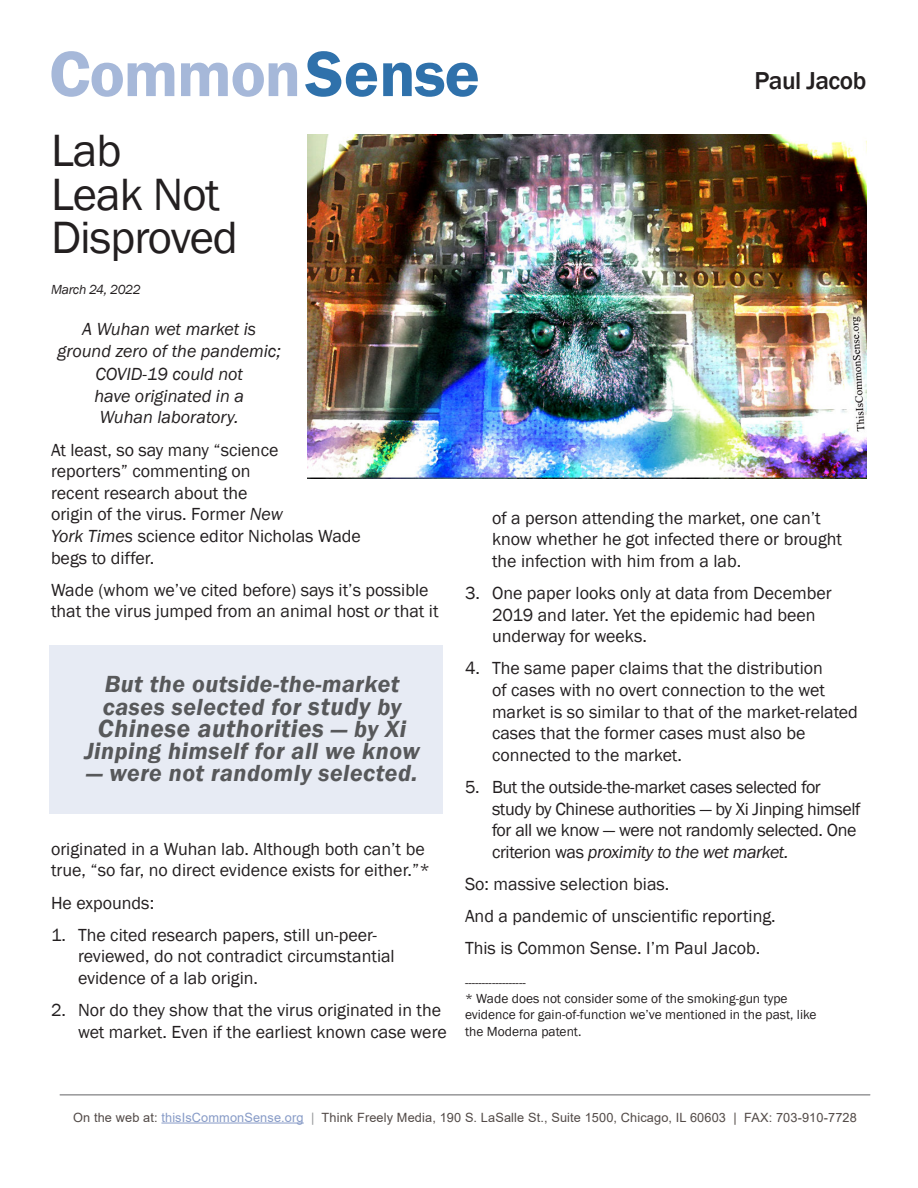
<style>
.page{position:relative;width:918px;height:1188px;background:#fff}
.page>*{position:absolute;margin:0;border:0;box-sizing:border-box;transform-origin:0 0}
.t1{font:600 66.45px "Franklin Gothic";letter-spacing:-.02em;color:#a6b8d9}
.t2{font:46.5px/43.5px "Franklin Gothic";letter-spacing:-.02em;color:#231f20}
.t3{font:italic 600 25.5px "Franklin Gothic";letter-spacing:.02em;color:#57585a}
.t4{font:500 25.2px "Franklin Gothic";letter-spacing:-.02em;color:#231f20}
.t5{font:italic 600 24px/22.2px "Franklin Gothic";letter-spacing:.02em;color:#57585a}
.t6{font:18px/21.6px "Franklin Gothic";color:#231f20}
.t7{font:18px/21.6px "Franklin Gothic";letter-spacing:-.02em;color:#231f20}
.t8{font:italic 18px/21.6px "Franklin Gothic";color:#231f20;text-align:center}
.t9{font:13.5px/16.2px "Franklin Gothic";color:#231f20}
.t10{font:italic 13.5px "Franklin Gothic";letter-spacing:-.02em;color:#231f20}
.t11{font:12.75px "Arial";letter-spacing:.01em;color:#524a47}
.s1{color:#2f71ab}
.s2{font-style:italic}
.s3{font-size:25.5px}
.s4{font-size:24px}
.s5{color:#879bc7}
.s6{color:#939598}
</style>
<div class="page">
<hr style="left:161px;top:1123px;width:143px;height:1px;background:#879bc7">
<img style="left:308px;top:134px;width:559px;height:345px">
<hr style="left:60px;top:1095px;width:810px;height:1px;background:#636366">
<div style="left:50px;top:646px;width:393px;height:168px;background:#e7ebf4"></div>
<p class="t1" style="left:49px;top:33px;width:432px">Common<span class="s1">Sense</span></p>
<p class="t4" style="left:754px;top:65px;width:113px">Paul Jacob</p>
<p class="t2" style="left:51px;top:130px;width:189px">Lab<br>Leak Not<br>Disproved</p>
<p class="t10" style="left:51px;top:281px;width:91px">March 24, 2022</p>
<p class="t8" style="left:57px;top:318px;width:225px">A Wuhan wet market is ground zero of the pandemic;</p>
<p class="t8" style="left:94px;top:364px;width:151px">COVID-19 could not have originated in a<br>Wuhan laboratory.</p>
<p class="t6" style="left:51px;top:439px;width:311px">At least, so say many “science<br>reporters” commenting on<br>recent research about the<br>origin of the virus. Former <span class="s2">New<br>York Times</span> science editor Nicholas Wade begs to differ.</p>
<p class="t6" style="left:51px;top:579px;width:389px">Wade (whom we’ve cited before) says it’s possible that the virus jumped from an animal host <span class="s2">or</span> that it</p>
<p class="t5" style="left:103px;top:673px;width:300px">But the outside-the-market cases selected for <span class="s3">study</span> by</p>
<p class="t3" style="left:98px;top:712px;width:310px">Chinese authorities <span class="s4">— by Xi</span></p>
<p class="t5" style="left:84px;top:740px;width:337px">Jinping himself for all we know</p>
<p class="t5" style="left:87px;top:762px;width:333px">— were not randomly selected.</p>
<p class="t6" style="left:51px;top:838px;width:380px">originated in a Wuhan lab. Although both can’t be true, “so far, no direct evidence exists for either.”*</p>
<p class="t6" style="left:51px;top:892px;width:105px">He expounds:</p>
<p class="t6" style="left:78px;top:924px;width:318px;text-indent:-27px">1. The cited research papers, still un-peer&shy;reviewed, do not contradict circumstantial evidence of a lab origin.</p>
<p class="t6" style="left:78px;top:1000px;width:371px;text-indent:-27px">2. Nor do they show that the virus originated in the wet market. Even if the earliest known case were</p>
<p class="t6" style="left:492px;top:507px;width:352px">of a person attending the market, one can’t know whether he got infected there or brought the infection with him from a lab.</p>
<p class="t6" style="left:492px;top:583px;width:341px;text-indent:-27px">3. One paper looks only at data from December<br>2019 and later. Yet the epidemic had been underway for weeks.</p>
<p class="t6" style="left:492px;top:658px;width:368px;text-indent:-27px">4. The same paper claims that the distribution<br>of cases with no overt connection to the wet market is so similar to that of the market-related cases that the former cases must also be connected to the market.</p>
<p class="t7" style="left:492px;top:776px;width:370px;text-indent:-27px">5. But the outside-the-market cases selected for study by Chinese authorities — by Xi Jinping himself for all we know — were not randomly selected. One criterion was <span class="s2">proximity to the wet market.</span></p>
<p class="t6" style="left:465px;top:873px;width:206px">So: massive selection bias.</p>
<p class="t6" style="left:465px;top:905px;width:312px">And a pandemic of unscientific reporting.</p>
<p class="t6" style="left:465px;top:938px;width:297px">This is Common Sense. I’m Paul Jacob.</p>
<p class="t9" style="left:465px;top:975px;width:353px">------------------<br>* Wade does not consider some of the smoking-gun type evidence for gain-of-function we’ve mentioned in the past, like the Moderna patent.</p>
<p class="t11" style="left:73px;top:1108px;width:785px">On the web at: <span class="s5">thisIsCommonSense.org</span> <span class="s6">|</span> Think Freely Media, 190 S. LaSalle St., Suite 1500, Chicago, IL 60603 | FAX: 703-910-7728</p>
</div>
